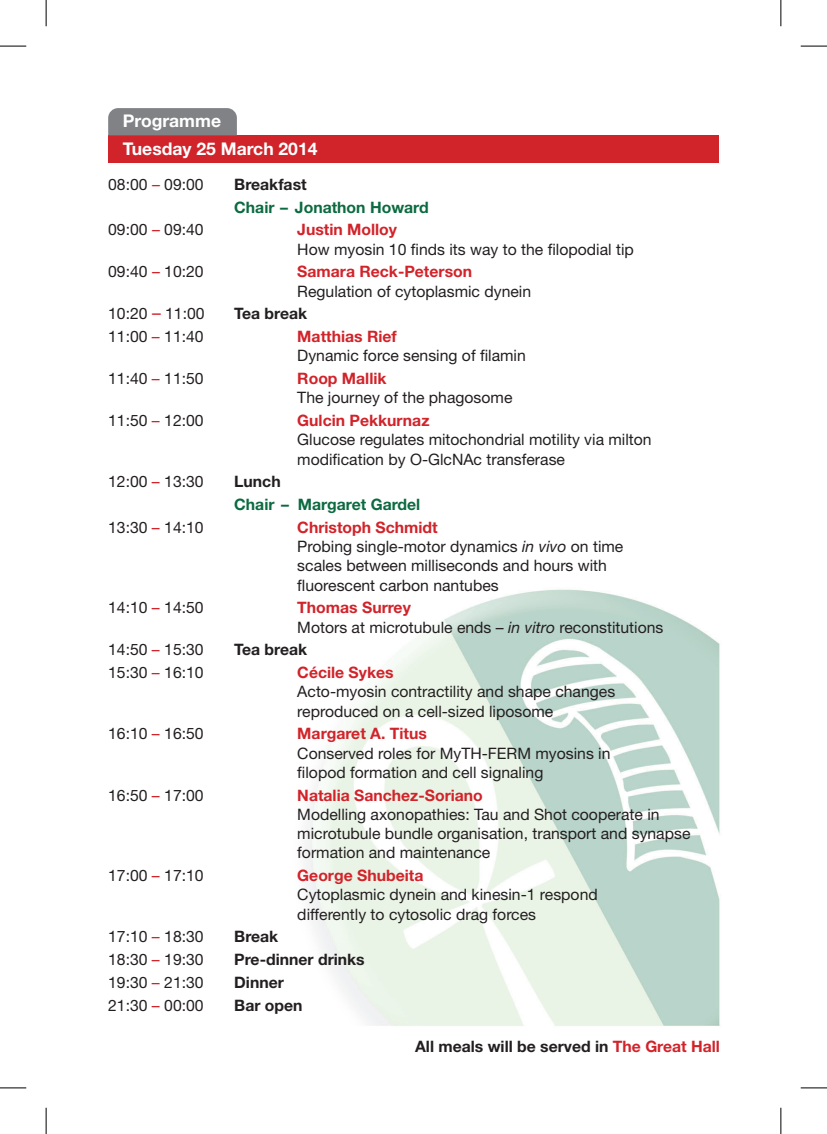
<style>
.page{position:relative;width:827px;height:1134px;background:#fff}
.page>*{position:absolute;margin:0;border:0;box-sizing:border-box;transform-origin:0 0}
.t1{font:700 17.5px/28px "Helvetica Neue";color:#fff}
.t2{font:15.75px/19.2px "Helvetica Neue";color:#231f20}
.t3{font:700 15.75px "Helvetica Neue";color:#d1232a}
.t4{font:700 15.75px "Helvetica Neue";color:#231f20}
.t5{font:700 15.75px "Helvetica Neue";color:#0c6a40}
.s1{color:#d1232a}
.s2{font-size:17.5px;color:#d1232a}
.s3{font-weight:700;color:#d1232a}
.s4{font-style:italic}
</style>
<div class="page">
<img style="left:108px;top:135px;width:612px;height:891px">
<div style="left:108px;top:136px;width:610px;height:27px;background:#d1232a"></div>
<div style="left:108px;top:108px;width:129px;height:27px;background:#808285"></div>
<svg style="left:0;top:46px;width:26px;height:1px"></svg>
<svg style="left:800px;top:46px;width:26px;height:1px"></svg>
<svg style="left:0;top:1088px;width:26px;height:1px"></svg>
<svg style="left:800px;top:1088px;width:26px;height:1px"></svg>
<svg style="left:46px;top:0;width:1px;height:26px"></svg>
<svg style="left:46px;top:1108px;width:1px;height:26px"></svg>
<svg style="left:780px;top:0;width:1px;height:26px"></svg>
<svg style="left:780px;top:1108px;width:1px;height:26px"></svg>
<p class="t1" style="left:123px;top:107px;width:196px">Programme<br>Tuesday 25 March 2014</p>
<p class="t2" style="left:108px;top:174px;width:97px">08:00 <span class="s1">–</span> 09:00</p>
<p class="t4" style="left:234px;top:175px;width:74px">Breakfast</p>
<p class="t5" style="left:234px;top:197px;width:196px">Chair – Jonathon Howard</p>
<p class="t2" style="left:108px;top:220px;width:97px">09:00 <span class="s1">–</span> 09:40</p>
<p class="t3" style="left:297px;top:220px;width:101px">Justin Molloy</p>
<p class="t2" style="left:297px;top:239px;width:338px">How myosin 10 finds its way to the filopodial tip</p>
<p class="t2" style="left:108px;top:262px;width:97px">09:40 <span class="s1">–</span> 10:20</p>
<p class="t3" style="left:297px;top:262px;width:176px">Samara Reck-Peterson</p>
<p class="t2" style="left:297px;top:281px;width:235px">Regulation of cytoplasmic dynein</p>
<p class="t2" style="left:108px;top:304px;width:98px">10:20 <span class="s2">–</span> 11:00</p>
<p class="t4" style="left:234px;top:304px;width:74px">Tea break</p>
<p class="t2" style="left:108px;top:327px;width:97px">11:00 <span class="s1">–</span> 11:40</p>
<p class="t3" style="left:297px;top:327px;width:101px">Matthias Rief</p>
<p class="t2" style="left:297px;top:346px;width:230px">Dynamic force sensing of filamin</p>
<p class="t2" style="left:108px;top:369px;width:97px">11:40 <span class="s1">–</span> 11:50</p>
<p class="t3" style="left:297px;top:369px;width:91px">Roop Mallik</p>
<p class="t2" style="left:297px;top:388px;width:217px">The journey of the phagosome</p>
<p class="t2" style="left:108px;top:411px;width:97px">11:50 <span class="s1">–</span> 12:00</p>
<p class="t3" style="left:297px;top:411px;width:134px">Gulcin Pekkurnaz</p>
<p class="t2" style="left:297px;top:430px;width:356px">Glucose regulates mitochondrial motility via milton modification by O-GlcNAc transferase</p>
<p class="t2" style="left:108px;top:472px;width:97px">12:00 <span class="s1">–</span> 13:30</p>
<p class="t4" style="left:234px;top:472px;width:48px">Lunch</p>
<p class="t5" style="left:234px;top:495px;width:187px">Chair – Margaret Gardel</p>
<p class="t2" style="left:108px;top:517px;width:97px">13:30 <span class="s1">–</span> 14:10</p>
<p class="t2" style="left:297px;top:517px;width:327px"><span class="s3">Christoph Schmidt<br></span>Probing single-motor dynamics <span class="s4">in vivo</span> on time scales between milliseconds and hours with fluorescent carbon nantubes</p>
<p class="t2" style="left:108px;top:598px;width:97px">14:10 <span class="s1">–</span> 14:50</p>
<p class="t2" style="left:297px;top:598px;width:367px"><span class="s3">Thomas Surrey<br></span>Motors at microtubule ends – <span class="s4">in vitro</span> reconstitutions</p>
<p class="t2" style="left:108px;top:640px;width:97px">14:50 <span class="s1">–</span> 15:30</p>
<p class="t4" style="left:234px;top:640px;width:74px">Tea break</p>
<p class="t2" style="left:108px;top:663px;width:97px">15:30 <span class="s1">–</span> 16:10</p>
<p class="t3" style="left:297px;top:663px;width:98px">Cécile Sykes</p>
<p class="t2" style="left:297px;top:682px;width:319px">Acto-myosin contractility and shape changes reproduced on a cell-sized liposome</p>
<p class="t2" style="left:108px;top:724px;width:97px">16:10 <span class="s1">–</span> 16:50</p>
<p class="t3" style="left:297px;top:724px;width:131px">Margaret A. Titus</p>
<p class="t2" style="left:297px;top:743px;width:315px">Conserved roles for MyTH-FERM myosins in filopod formation and cell signaling</p>
<p class="t2" style="left:108px;top:785px;width:97px">16:50 <span class="s1">–</span> 17:00</p>
<p class="t3" style="left:297px;top:785px;width:187px">Natalia Sanchez-Soriano</p>
<p class="t2" style="left:297px;top:804px;width:394px">Modelling axonopathies: Tau and Shot cooperate in microtubule bundle organisation, transport and synapse formation and maintenance</p>
<p class="t2" style="left:108px;top:866px;width:97px">17:00 <span class="s1">–</span> 17:10</p>
<p class="t3" style="left:297px;top:866px;width:127px">George Shubeita</p>
<p class="t2" style="left:297px;top:885px;width:302px">Cytoplasmic dynein and kinesin-1 respond differently to cytosolic drag forces</p>
<p class="t2" style="left:108px;top:927px;width:97px">17:10 <span class="s1">–</span> 18:30</p>
<p class="t4" style="left:234px;top:927px;width:46px">Break</p>
<p class="t2" style="left:108px;top:950px;width:97px">18:30 <span class="s1">–</span> 19:30</p>
<p class="t4" style="left:234px;top:950px;width:132px">Pre-dinner drinks</p>
<p class="t2" style="left:108px;top:972px;width:97px">19:30 <span class="s1">–</span> 21:30</p>
<p class="t4" style="left:234px;top:972px;width:51px">Dinner</p>
<p class="t2" style="left:108px;top:995px;width:97px">21:30 <span class="s1">–</span> 00:00</p>
<p class="t4" style="left:234px;top:995px;width:70px">Bar open</p>
<p class="t4" style="left:415px;top:1036px;width:306px">All meals will be served in <span class="s1">The Great Hall</span></p>
</div>
